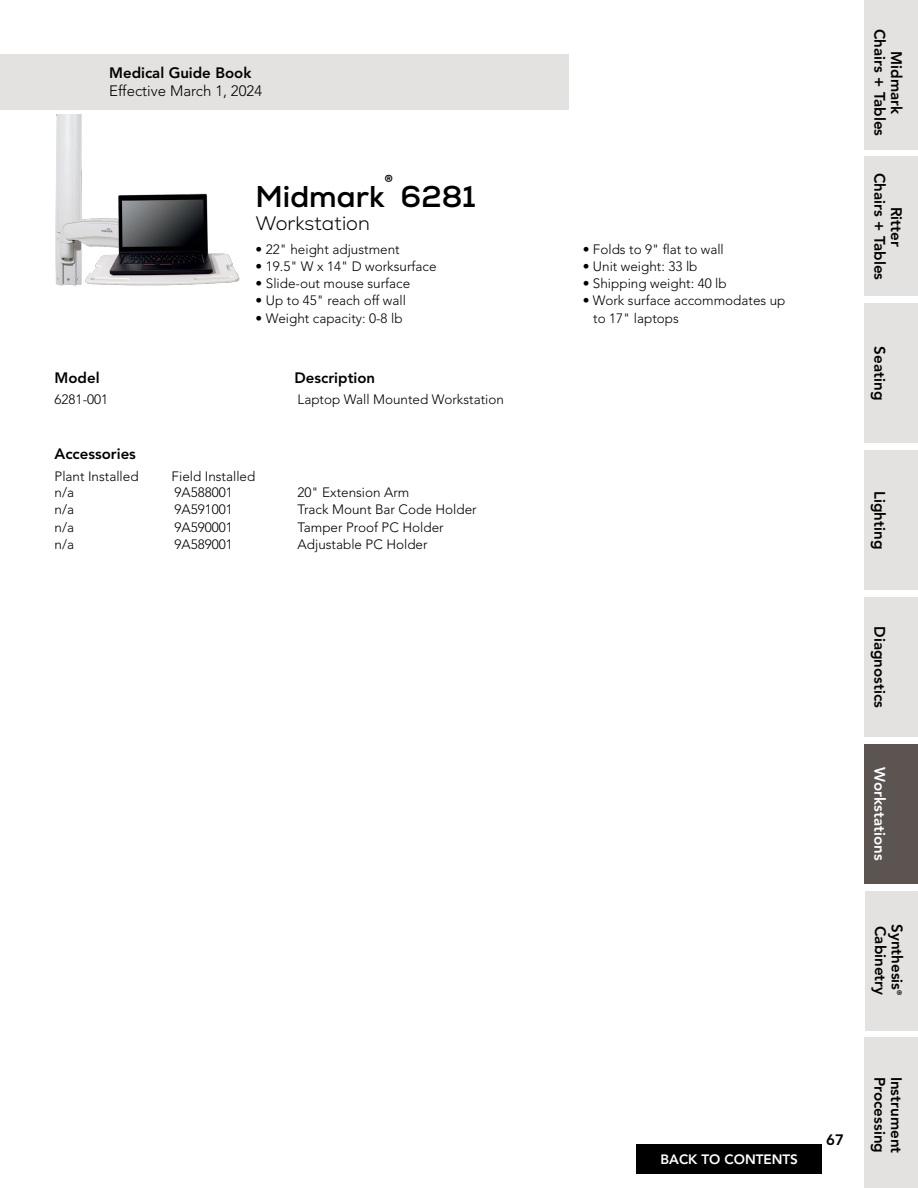
<style>
.page{position:relative;width:918px;height:1188px;background:#fff}
.page>*{position:absolute;margin:0;border:0;box-sizing:border-box;transform-origin:0 0}
.t1{font:700 30px "Nexa";color:#000}
.t2{font:700 25.5px "Nexa";color:#000}
.t3{font:300 19.5px "Nexa";color:#000}
.t4{font:800 15.15px/16.8px "Avenir LT Pro";color:#000;text-align:center}
.t5{font:800 15.15px "Avenir LT Pro";color:#fff}
.t6{font:800 15px "Avenir LT Pro";color:#000}
.t7{font:300 15px "Avenir LT Pro";color:#000}
.t8{font:300 13.5px/17.2px "Avenir LT Pro";color:#000}
.t9{font:800 13.5px "Avenir LT Pro";color:#fff}
.t10{font:800 6.45px "Avenir LT Pro";color:#000}
</style>
<div class="page">
<div style="left:864px;top:450px;width:54px;height:140px;background:#e4e2e1"></div>
<div style="left:864px;top:597px;width:54px;height:140px;background:#e4e2e1"></div>
<div style="left:864px;top:744px;width:54px;height:139px;background:#5b5451"></div>
<div style="left:864px;top:1037px;width:54px;height:151px;background:#e4e2e1"></div>
<div style="left:864px;top:157px;width:54px;height:139px;background:#e4e2e1"></div>
<div style="left:864px;top:0;width:54px;height:149px;background:#e4e2e1"></div>
<div style="left:864px;top:304px;width:54px;height:139px;background:#e4e2e1"></div>
<div style="left:865px;top:891px;width:53px;height:139px;background:#e4e2e1"></div>
<div style="left:637px;top:1144px;width:185px;height:30px;background:#000"></div>
<div style="left:0;top:54px;width:568px;height:55px;background:#e4e2e1"></div>
<img style="left:55px;top:114px;width:185px;height:172px">
<p class="t6" style="left:109px;top:64px;width:144px">Medical Guide Book</p>
<p class="t7" style="left:109px;top:82px;width:154px">Effective March 1, 2024</p>
<h2 class="t2" style="left:385px;top:168px;width:10px">®</h2>
<h1 class="t1" style="left:256px;top:177px;width:131px">Midmark</h1>
<h3 class="t3" style="left:256px;top:212px;width:116px">Workstation</h3>
<h1 class="t1" style="left:401px;top:177px;width:76px">6281</h1>
<p class="t8" style="left:256px;top:240px;width:146px">• 22" height adjustment</p>
<p class="t8" style="left:256px;top:258px;width:182px">• 19.5" W x 14" D worksurface</p>
<p class="t8" style="left:256px;top:275px;width:156px">• Slide-out mouse surface</p>
<p class="t8" style="left:256px;top:292px;width:152px">• Up to 45" reach off wall</p>
<p class="t8" style="left:256px;top:309px;width:149px">• Weight capacity: 0-8 lb</p>
<p class="t6" style="left:55px;top:369px;width:46px">Model</p>
<p class="t6" style="left:295px;top:369px;width:82px">Description</p>
<p class="t8" style="left:55px;top:390px;width:55px">6281-001</p>
<p class="t8" style="left:298px;top:390px;width:208px">Laptop Wall Mounted Workstation</p>
<p class="t6" style="left:55px;top:445px;width:83px">Accessories</p>
<p class="t8" style="left:55px;top:468px;width:86px">Plant Installed</p>
<p class="t8" style="left:172px;top:468px;width:85px">Field Installed</p>
<p class="t8" style="left:55px;top:484px;width:21px">n/a</p>
<p class="t8" style="left:175px;top:484px;width:60px">9A588001</p>
<p class="t8" style="left:298px;top:484px;width:113px">20" Extension Arm</p>
<p class="t8" style="left:55px;top:501px;width:21px">n/a</p>
<p class="t8" style="left:175px;top:501px;width:60px">9A591001</p>
<p class="t8" style="left:298px;top:501px;width:181px">Track Mount Bar Code Holder</p>
<p class="t8" style="left:55px;top:518px;width:21px">n/a</p>
<p class="t8" style="left:175px;top:518px;width:60px">9A590001</p>
<p class="t8" style="left:298px;top:518px;width:148px">Tamper Proof PC Holder</p>
<p class="t8" style="left:55px;top:536px;width:21px">n/a</p>
<p class="t8" style="left:175px;top:536px;width:60px">9A589001</p>
<p class="t8" style="left:298px;top:536px;width:132px">Adjustable PC Holder</p>
<p class="t8" style="left:583px;top:240px;width:143px">• Folds to 9" flat to wall</p>
<p class="t8" style="left:583px;top:258px;width:116px">• Unit weight: 33 lb</p>
<p class="t8" style="left:583px;top:275px;width:146px">• Shipping weight: 40 lb</p>
<p class="t8" style="left:593px;top:292px;width:194px;text-indent:-11px">• Work surface accommodates up to 17" laptops</p>
<p class="t4" style="left:905px;top:29px;width:109px;rotate:90deg">Midmark<br>Chairs + Tables</p>
<p class="t4" style="left:905px;top:173px;width:109px;rotate:90deg">Ritter<br>Chairs + Tables</p>
<p class="t4" style="left:888px;top:346px;width:55px;rotate:90deg">Seating</p>
<p class="t4" style="left:888px;top:491px;width:60px;rotate:90deg">Lighting</p>
<p class="t4" style="left:888px;top:626px;width:83px;rotate:90deg">Diagnostics</p>
<p class="t5" style="left:889px;top:767px;width:95px;rotate:90deg">Workstations</p>
<p class="t4" style="left:905px;top:924px;width:67px;rotate:90deg">Synthesis</p>
<p class="t10" style="left:903px;top:990px;width:7px;rotate:90deg">®</p>
<p class="t4" style="left:889px;top:926px;width:71px;rotate:90deg">Cabinetry</p>
<p class="t9" style="left:661px;top:1152px;width:139px">BACK TO CONTENTS</p>
<p class="t6" style="left:826px;top:1131px;width:19px">67</p>
<p class="t4" style="left:888px;top:1077px;width:77px;rotate:90deg">Processing</p>
<p class="t4" style="left:905px;top:1077px;width:78px;rotate:90deg">Instrument</p>
</div>
